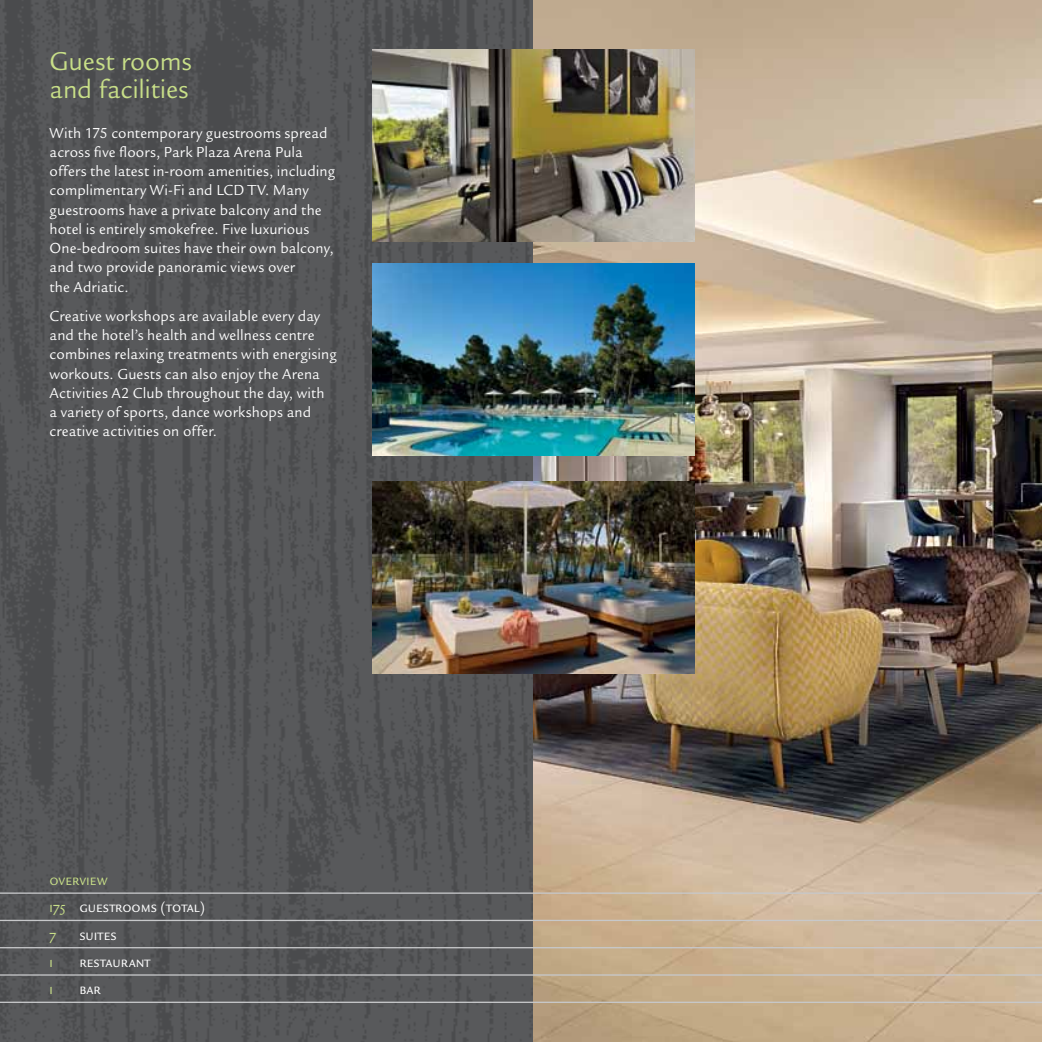
<style>
.page{position:relative;width:1042px;height:1042px;background:#fff}
.page>*{position:absolute;margin:0;border:0;box-sizing:border-box;transform-origin:0 0}
.t1{font:28px/28px "Legacy San ITC";color:#c8df88;scale:.96 1}
.t2{font:15.75px/19.2px "Legacy San ITC";letter-spacing:.01em;color:#fff;scale:.96 1}
.t3{font:15.75px/27.3px "Legacy San ITC Book SC";color:#fff;scale:.96 1}
.t4{font:15.75px "Legacy San ITC Book SC";color:#c8df88;scale:.96 1}
.s1{color:#c8df88}
</style>
<div class="page">
<img style="left:0;top:0;width:533px;height:1042px">
<img style="left:533px;top:0;width:509px;height:1042px">
<hr style="left:0;top:1001px;width:1042px;height:2px;background:#c7c8ca">
<hr style="left:0;top:974px;width:1042px;height:1px;background:#c7c8ca">
<hr style="left:0;top:947px;width:1042px;height:1px;background:#c7c8ca">
<hr style="left:0;top:920px;width:1042px;height:1px;background:#c7c8ca">
<hr style="left:0;top:892px;width:1042px;height:2px;background:#c7c8ca">
<img style="left:372px;top:50px;width:322px;height:192px">
<img style="left:372px;top:263px;width:322px;height:192px">
<img style="left:372px;top:481px;width:322px;height:192px">
<h1 class="t1" style="left:50px;top:47px;width:150px">Guest rooms and facilities</h1>
<p class="t2" style="left:50px;top:123px;width:299px">With 175 contemporary guestrooms spread across five floors, Park Plaza Arena Pula offers the latest in-room amenities, including complimentary Wi-Fi and LCD TV. Many guestrooms have a private balcony and the hotel is entirely smokefree. Five luxurious One-bedroom suites have their own balcony, and two provide panoramic views over<br>the Adriatic.</p>
<p class="t2" style="left:50px;top:306px;width:300px">Creative workshops are available every day and the hotel’s health and wellness centre combines relaxing treatments with energising workouts. Guests can also enjoy the Arena Activities A2 Club throughout the day, with<br>a variety of sports, dance workshops and creative activities on offer.</p>
<p class="t3" style="left:50px;top:866px;width:163px"><span class="s1">overview<br>175</span> guestrooms (total)<br><span class="s1">7</span></p>
<p class="t3" style="left:79px;top:921px;width:40px">suites</p>
<p class="t4" style="left:50px;top:953px;width:5px">1</p>
<p class="t3" style="left:79px;top:948px;width:75px">restaurant</p>
<p class="t4" style="left:50px;top:980px;width:5px">1</p>
<p class="t3" style="left:79px;top:975px;width:24px">bar</p>
</div>
